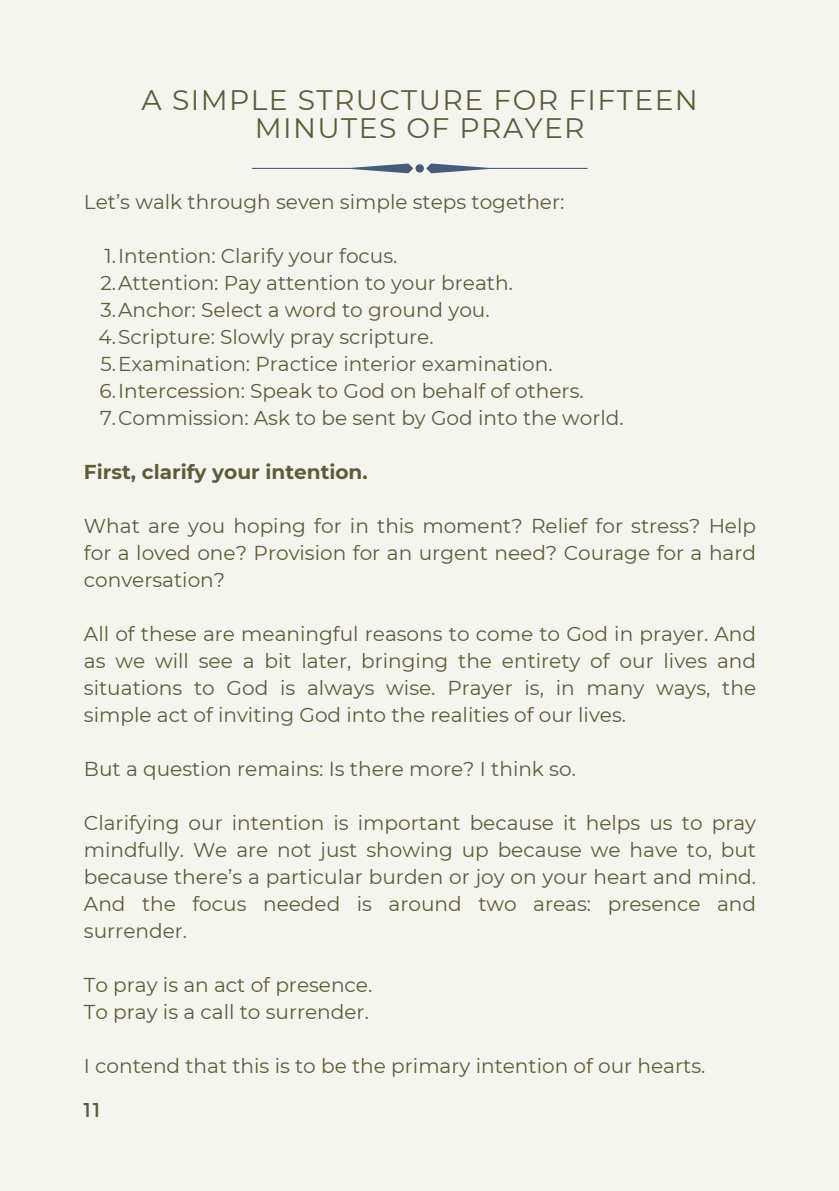
<style>
.page{position:relative;width:839px;height:1191px;background:#fff}
.page>*{position:absolute;margin:0;border:0;box-sizing:border-box;transform-origin:0 0}
.t1{font:28.2px/28.4px "Montserrat";letter-spacing:.05em;color:#5f5c39;text-align:center}
.t2{font:20px/27px "Montserrat";color:#5f5c39;text-align:justify}
.t3{font:700 20px "Montserrat";color:#5f5c39}
</style>
<div class="page">
<div style="left:0;top:0;width:838px;height:1191px;background:#f5f5ef"></div>
<svg style="left:252px;top:164px;width:335px;height:9px"></svg>
<p class="t1" style="left:142px;top:86px;width:557px">A SIMPLE STRUCTURE FOR FIFTEEN<br>MINUTES OF PRAYER</p>
<p class="t2" style="left:84px;top:189px;width:482px">Let’s walk through seven simple steps together:</p>
<p class="t2" style="left:105px;top:243px;width:294px">1.Intention: Clarify your focus.</p>
<p class="t2" style="left:100px;top:270px;width:414px">2.Attention: Pay attention to your breath.</p>
<p class="t2" style="left:100px;top:297px;width:390px">3.Anchor: Select a word to ground you.</p>
<p class="t2" style="left:99px;top:324px;width:336px">4.Scripture: Slowly pray scripture.</p>
<p class="t2" style="left:100px;top:351px;width:454px">5.Examination: Practice interior examination.</p>
<p class="t2" style="left:100px;top:378px;width:485px">6.Intercession: Speak to God on behalf of others.</p>
<p class="t2" style="left:100px;top:405px;width:525px">7.Commission: Ask to be sent by God into the world.</p>
<h2 class="t3" style="left:84px;top:460px;width:285px">First, clarify your intention.</h2>
<p class="t2" style="left:84px;top:513px;width:673px">What are you hoping for in this moment? Relief for stress? Help for a loved one? Provision for an urgent need? Courage for a hard conversation?</p>
<p class="t2" style="left:84px;top:621px;width:673px">All of these are meaningful reasons to come to God in prayer. And as we will see a bit later, bringing the entirety of our lives and situations to God is always wise. Prayer is, in many ways, the simple act of inviting God into the realities of our lives.</p>
<p class="t2" style="left:84px;top:756px;width:493px">But a question remains: Is there more? I think so.</p>
<p class="t2" style="left:84px;top:810px;width:673px">Clarifying our intention is important because it helps us to pray mindfully. We are not just showing up because we have to, but because there’s a particular burden or joy on your heart and mind.<br>And the focus needed is around two areas: presence and surrender.</p>
<p class="t2" style="left:84px;top:972px;width:290px">To pray is an act of presence.</p>
<p class="t2" style="left:84px;top:999px;width:286px">To pray is a call to surrender.</p>
<p class="t2" style="left:84px;top:1053px;width:623px">I contend that this is to be the primary intention of our hearts.</p>
<h1 class="t2" style="left:83px;top:1095px;width:19px">11</h1>
</div>
